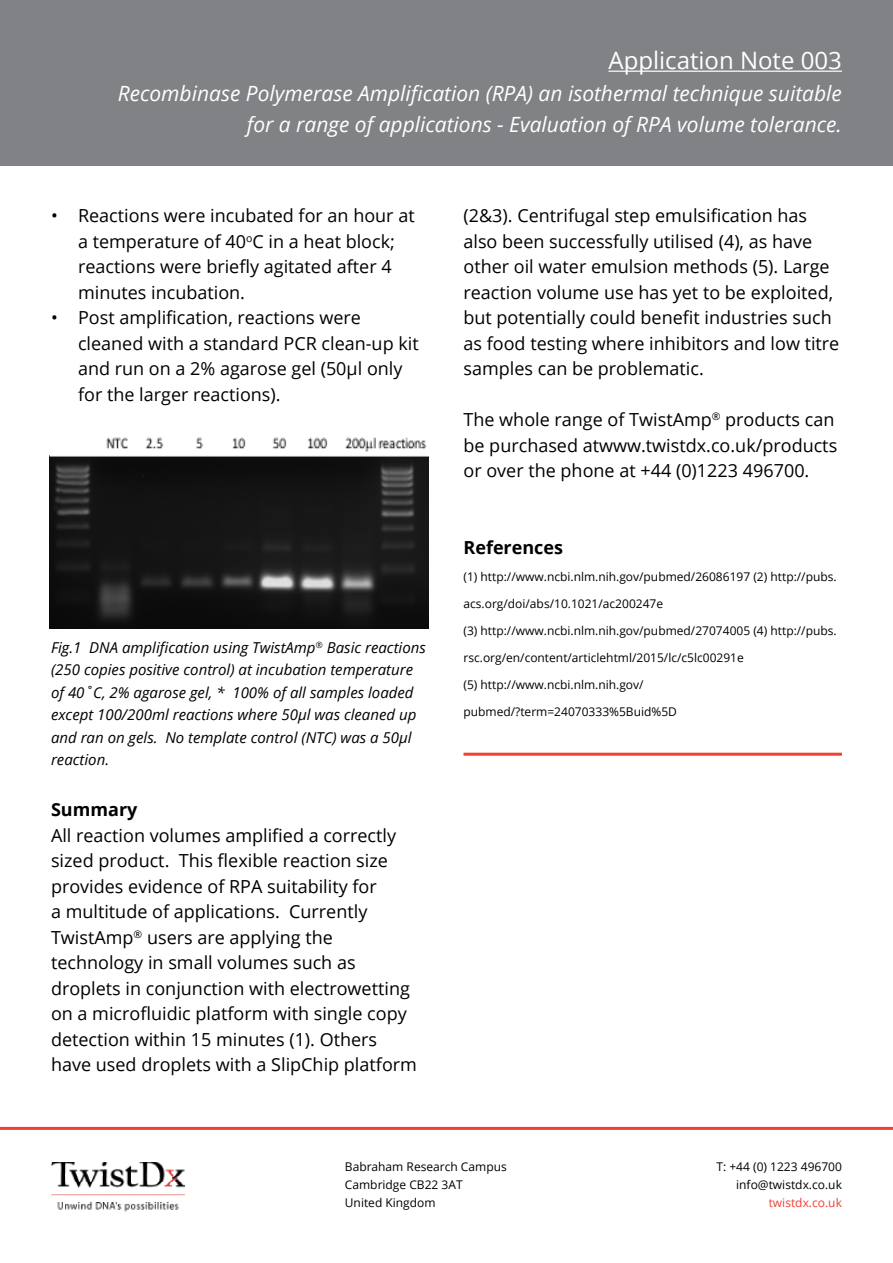
<style>
.page{position:relative;width:893px;height:1263px;background:#fff}
.page>*{position:absolute;margin:0;border:0;box-sizing:border-box;transform-origin:0 0}
.t1{font:24px "Open Sans";color:#fff}
.t2{font:italic 21px/31.5px "Open Sans";color:#fff;text-align:right}
.t3{font:18px/25.5px "Open Sans";color:#000}
.t4{font:700 18px "Open Sans";color:#000}
.t5{font:italic 15px/22.5px "Open Sans";color:#000}
.t6{font:12px/18px "Open Sans";color:#000}
.t7{font:12px "Open Sans";color:#ef4135}
</style>
<div class="page">
<div style="left:0;top:0;width:893px;height:166px;background:#808285"></div>
<hr style="left:0;top:1127px;width:893px;height:3px;background:#ef4135">
<img style="left:51px;top:1162px;width:134px;height:50px">
<hr style="left:608px;top:71px;width:234px;height:1px;background:#fff">
<hr style="left:463px;top:753px;width:379px;height:3px;background:#ef4135">
<img style="left:50px;top:456px;width:379px;height:172px">
<img style="left:106px;top:437px;width:320px;height:15px">
<h1 class="t1" style="left:608px;top:44px;width:235px">Application Note 003</h1>
<p class="t2" style="left:118px;top:77px;width:726px">Recombinase Polymerase Amplification (RPA) an isothermal technique suitable for a range of applications - Evaluation of RPA volume tolerance.</p>
<p class="t3" style="left:78px;top:202px;width:338px;text-indent:-27px">• Reactions were incubated for an hour at a temperature of 40<sup>o</sup>C in a heat block; reactions were briefly agitated after 4 minutes incubation.</p>
<p class="t3" style="left:78px;top:304px;width:342px;text-indent:-27px">• Post amplification, reactions were cleaned with a standard PCR clean-up kit and run on a 2% agarose gel (50µl only for the larger reactions).</p>
<p class="t5" style="left:51px;top:636px;width:376px">Fig.1 DNA amplification using TwistAmp<sup>®</sup> Basic reactions (250 copies positive control) at incubation temperature of 40˚C, 2% agarose gel, * 100% of all samples loaded except 100/200ml reactions where 50µl was cleaned up and ran on gels. No template control (NTC) was a 50µl reaction.</p>
<p class="t4" style="left:51px;top:797px;width:88px">Summary</p>
<p class="t3" style="left:51px;top:822px;width:367px">All reaction volumes amplified a correctly sized product. This flexible reaction size provides evidence of RPA suitability for<br>a multitude of applications. Currently TwistAmp<sup>®</sup> users are applying the technology in small volumes such as droplets in conjunction with electrowetting on a microfluidic platform with single copy detection within 15 minutes (1). Others have used droplets with a SlipChip platform</p>
<p class="t3" style="left:463px;top:202px;width:377px">(2&amp;3). Centrifugal step emulsification has also been successfully utilised (4), as have other oil water emulsion methods (5). Large reaction volume use has yet to be exploited, but potentially could benefit industries such as food testing where inhibitors and low titre samples can be problematic.</p>
<p class="t3" style="left:463px;top:406px;width:375px">The whole range of TwistAmp<sup>®</sup> products can be purchased atwww.twistdx.co.uk/products or over the phone at +44 (0)1223 496700.</p>
<p class="t4" style="left:463px;top:534px;width:101px">References</p>
<p class="t6" style="left:463px;top:567px;width:375px">(1) http://www.ncbi.nlm.nih.gov/pubmed/26086197 (2) http://pubs.</p>
<p class="t6" style="left:463px;top:594px;width:201px">acs.org/doi/abs/10.1021/ac200247e</p>
<p class="t6" style="left:463px;top:621px;width:375px">(3) http://www.ncbi.nlm.nih.gov/pubmed/27074005 (4) http://pubs.</p>
<p class="t6" style="left:463px;top:648px;width:282px">rsc.org/en/content/articlehtml/2015/lc/c5lc00291e</p>
<p class="t6" style="left:463px;top:675px;width:182px">(5) http://www.ncbi.nlm.nih.gov/</p>
<p class="t6" style="left:463px;top:702px;width:215px">pubmed/?term=24070333%5Buid%5D</p>
<p class="t6" style="left:345px;top:1158px;width:163px">Babraham Research Campus<br>Cambridge CB22 3AT<br>United Kingdom</p>
<p class="t6" style="left:716px;top:1158px;width:127px;text-align:right">T: +44 (0) 1223 496700 info@twistdx.co.uk</p>
<p class="t7" style="left:769px;top:1195px;width:75px">twistdx.co.uk</p>
</div>
